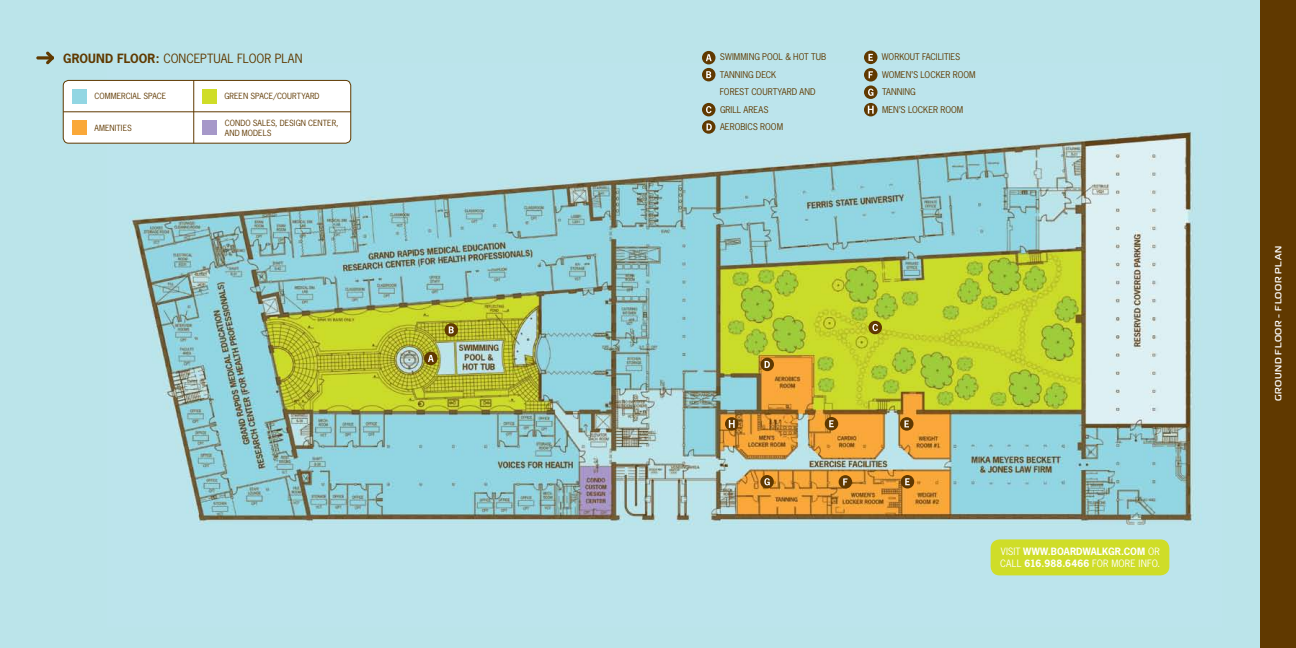
<style>
.page{position:relative;width:1296px;height:648px;background:#fff}
.page>*{position:absolute;margin:0;border:0;box-sizing:border-box;transform-origin:0 0}
.t1{font:12px "News Gothic";color:#603900}
.t2{font:700 12px "News Gothic";color:#603900}
.t3{font:700 9.5px/12px "News Gothic";color:#fff}
.t4{font:500 9px "PT Magistral Western";letter-spacing:.06em;color:#fff}
.t5{font:8.7px/17.5px "News Gothic";color:#603900}
.t6{font:8px/10px "News Gothic";letter-spacing:.01em;color:#603900}
.s1{font-weight:700}
.s2{font-weight:400}
</style>
<div class="page">
<div style="left:648px;top:0;width:648px;height:648px;background:#bbe4ea"></div>
<div style="left:0;top:0;width:648px;height:648px;background:#bbe4ea"></div>
<img style="left:108px;top:64px;width:1087px;height:512px">
<div style="left:702px;top:51px;width:13px;height:13px;background:#603900;border-radius:50%"></div>
<svg style="left:706px;top:54px;width:6px;height:7px"></svg>
<svg style="left:702px;top:68px;width:13px;height:13px"></svg>
<svg style="left:706px;top:71px;width:5px;height:7px"></svg>
<div style="left:864px;top:51px;width:14px;height:13px;background:#603900;border-radius:50%"></div>
<svg style="left:868px;top:54px;width:5px;height:7px"></svg>
<div style="left:702px;top:120px;width:13px;height:14px;background:#603900;border-radius:50%"></div>
<svg style="left:706px;top:123px;width:6px;height:7px"></svg>
<div style="left:702px;top:103px;width:13px;height:13px;background:#603900;border-radius:50%"></div>
<svg style="left:706px;top:106px;width:6px;height:7px"></svg>
<div style="left:1260px;top:0;width:36px;height:648px;background:#603900"></div>
<div style="left:991px;top:539px;width:178px;height:36px;background:#cfdd28;border-radius:9px"></div>
<svg style="left:864px;top:85px;width:13px;height:14px"></svg>
<svg style="left:868px;top:89px;width:5px;height:7px"></svg>
<svg style="left:864px;top:68px;width:13px;height:14px"></svg>
<svg style="left:869px;top:71px;width:4px;height:7px"></svg>
<svg style="left:864px;top:103px;width:13px;height:13px"></svg>
<svg style="left:868px;top:106px;width:6px;height:8px"></svg>
<div style="left:868px;top:321px;width:14px;height:13px;background:#603900;border-radius:50%"></div>
<svg style="left:872px;top:324px;width:6px;height:7px"></svg>
<svg style="left:760px;top:358px;width:14px;height:13px"></svg>
<svg style="left:765px;top:361px;width:5px;height:7px"></svg>
<div style="left:825px;top:417px;width:13px;height:14px;background:#603900;border-radius:50%"></div>
<svg style="left:829px;top:420px;width:5px;height:7px"></svg>
<div style="left:900px;top:417px;width:13px;height:14px;background:#603900;border-radius:50%"></div>
<svg style="left:904px;top:420px;width:5px;height:7px"></svg>
<div style="left:901px;top:475px;width:13px;height:14px;background:#603900;border-radius:50%"></div>
<svg style="left:905px;top:478px;width:5px;height:7px"></svg>
<div style="left:839px;top:475px;width:13px;height:14px;background:#603900;border-radius:50%"></div>
<svg style="left:843px;top:478px;width:5px;height:7px"></svg>
<div style="left:760px;top:475px;width:14px;height:14px;background:#603900;border-radius:50%"></div>
<svg style="left:764px;top:478px;width:6px;height:7px"></svg>
<svg style="left:725px;top:417px;width:13px;height:14px"></svg>
<svg style="left:729px;top:420px;width:6px;height:8px"></svg>
<svg style="left:36px;top:56px;width:18px;height:4px"></svg>
<svg style="left:46px;top:52px;width:8px;height:12px"></svg>
<div style="left:63px;top:80px;width:288px;height:63px;background:#fff;border-radius:5px"></div>
<div style="left:63px;top:80px;width:288px;height:63px;border:1px solid #603900;border-radius:5px"></div>
<div style="left:72px;top:89px;width:15px;height:14px;background:#92d6e3"></div>
<hr style="left:193px;top:80px;width:1px;height:63px;background:#603900">
<hr style="left:63px;top:112px;width:288px;height:1px;background:#603900">
<div style="left:72px;top:120px;width:15px;height:15px;background:#faa839"></div>
<div style="left:203px;top:89px;width:14px;height:14px;background:#cfdd28"></div>
<div style="left:424px;top:352px;width:14px;height:13px;background:#603900;border-radius:50%"></div>
<svg style="left:428px;top:355px;width:6px;height:7px"></svg>
<svg style="left:444px;top:323px;width:14px;height:14px"></svg>
<svg style="left:449px;top:326px;width:5px;height:7px"></svg>
<div style="left:203px;top:120px;width:14px;height:15px;background:#a698c9"></div>
<h1 class="t2" style="left:63px;top:51px;width:10px">GRO</h1>
<h1 class="t2" style="left:88px;top:51px;width:45px">UND FLOOR</h1>
<h1 class="t1" style="left:156px;top:51px;width:16px"><span class="s1">:</span> CONCE</h1>
<h1 class="t1" style="left:200px;top:51px;width:15px">PTUAL</h1>
<h1 class="t1" style="left:237px;top:51px;width:8px">FLOOR</h1>
<h1 class="t1" style="left:275px;top:51px;width:15px">PLAN</h1>
<p class="t6" style="left:94px;top:91px;width:73px">COMMERCIAL SPACE</p>
<p class="t6" style="left:94px;top:122px;width:39px">AMENITIES</p>
<p class="t6" style="left:224px;top:91px;width:6px">GREEN</p>
<p class="t6" style="left:250px;top:91px;width:33px">SPACE/COURTYAR</p>
<p class="t6" style="left:315px;top:91px;width:7px">D</p>
<p class="t6" style="left:225px;top:117px;width:115px">CONDO SALES, DESIGN CENTER,<br>AND MODELS</p>
<p class="t5" style="left:720px;top:48px;width:108px">SWIMMING POOL &amp; HOT TUB<br>TANNING DECK<br>FOREST COURTYARD AND<br>GRILL AREAS<br>AEROBICS ROOM</p>
<p class="t5" style="left:882px;top:48px;width:95px">WORKOUT FACILITIES<br>WOMEN’S LOCKER ROOM<br>TANNING<br>MEN’S LOCKER ROOM</p>
<p class="t3" style="left:1000px;top:546px;width:162px"><span class="s2">VISIT</span> WWW.BOARDWALKGR.COM <span class="s2">OR<br>CALL</span> 616.988.6466 <span class="s2">FOR MORE INFO.</span></p>
<p class="t4" style="left:1273px;top:401px;width:156px;rotate:-90deg">ground floor - floor plan</p>
</div>
